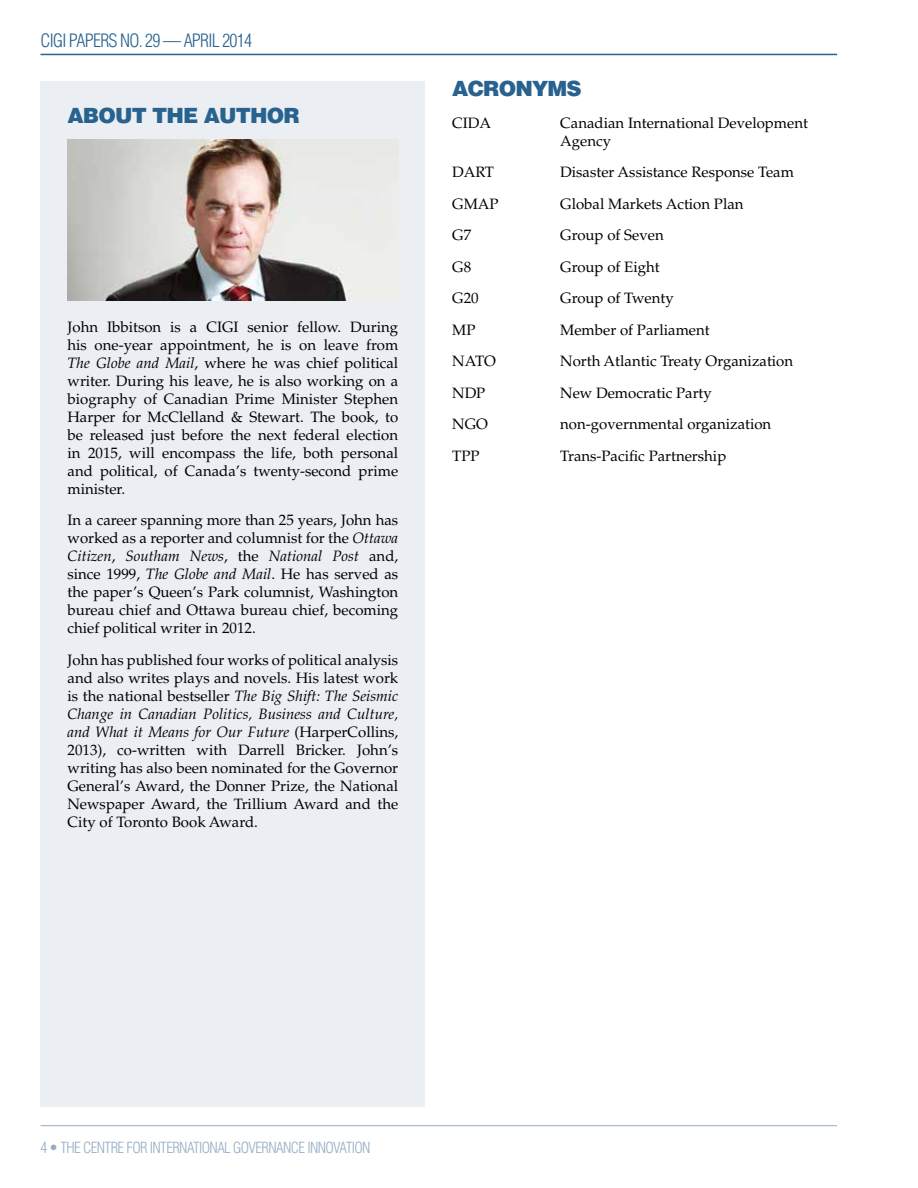
<style>
.page{position:relative;width:918px;height:1188px;background:#fff}
.page>*{position:absolute;margin:0;border:0;box-sizing:border-box;transform-origin:0 0}
.t1{font:900 21px "Helvetica LT Std";letter-spacing:-.04em;color:#28628e}
.t2{font:300 condensed 18px "Helvetica LT Std";letter-spacing:-.04em;color:#28628e}
.t3{font:15px/18px "Palatino LT Std";color:#000;text-align:justify}
.t4{font:300 condensed 15px "Helvetica LT Std";letter-spacing:-.04em;color:#98adc5}
.s1{font-style:italic}
</style>
<div class="page">
<hr style="left:40px;top:54px;width:797px;height:1px;background:#28628e">
<hr style="left:40px;top:1125px;width:797px;height:1px;background:#98adc5">
<div style="left:40px;top:81px;width:385px;height:1026px;background:#ebeef3"></div>
<img style="left:68px;top:140px;width:330px;height:160px">
<p class="t2" style="left:40px;top:29px;width:46px">CIGI PAPERS</p>
<p class="t2" style="left:120px;top:29px;width:80px">NO . 29 — APRIL</p>
<p class="t2" style="left:222px;top:29px;width:31px">2014</p>
<h1 class="t1" style="left:68px;top:102px;width:234px">ABOUT THE AUTHOR</h1>
<p class="t3" style="left:68px;top:318px;width:332px">John Ibbitson is a CIGI senior fellow. During his one-year appointment, he is on leave from <span class="s1">The Globe and Mail</span>, where he was chief political writer. During his leave, he is also working on a biography of Canadian Prime Minister Stephen Harper for McClelland &amp; Stewart. The book, to be released just before the next federal election in 2015, will encompass the life, both personal and political, of Canada’s twenty-second prime minister.</p>
<p class="t3" style="left:68px;top:511px;width:332px">In a career spanning more than 25 years, John has worked as a reporter and columnist for the <span class="s1">Ottawa Citizen</span>, <span class="s1">Southam News</span>, the <span class="s1">National Post</span> and, since 1999, <span class="s1">The Globe and Mail</span>. He has served as the paper’s Queen’s Park columnist, Washington bureau chief and Ottawa bureau chief, becoming chief political writer in 2012.</p>
<p class="t3" style="left:68px;top:651px;width:332px">John has published four works of political analysis and also writes plays and novels. His latest work is the national bestseller <span class="s1">The Big Shift: The Seismic Change in Canadian Politics, Business and Culture, and What it Means for Our Future</span> (HarperCollins, 2013), co-written with Darrell Bricker. John’s writing has also been nominated for the Governor General’s Award, the Donner Prize, the National Newspaper Award, the Trillium Award and the City of Toronto Book Award.</p>
<h1 class="t1" style="left:452px;top:75px;width:131px">ACRONYMS</h1>
<p class="t3" style="left:452px;top:114px;width:40px">CIDA</p>
<p class="t3" style="left:560px;top:114px;width:249px">Canadian International Development<br>Agency</p>
<p class="t3" style="left:452px;top:163px;width:43px">DART</p>
<p class="t3" style="left:560px;top:163px;width:235px">Disaster Assistance Response Team</p>
<p class="t3" style="left:452px;top:195px;width:48px">GMAP</p>
<p class="t3" style="left:560px;top:195px;width:185px">Global Markets Action Plan</p>
<p class="t3" style="left:452px;top:226px;width:20px">G7</p>
<p class="t3" style="left:560px;top:226px;width:105px">Group of Seven</p>
<p class="t3" style="left:452px;top:258px;width:20px">G8</p>
<p class="t3" style="left:560px;top:258px;width:101px">Group of Eight</p>
<p class="t3" style="left:452px;top:289px;width:28px">G20</p>
<p class="t3" style="left:560px;top:289px;width:115px">Group of Twenty</p>
<p class="t3" style="left:452px;top:321px;width:25px">MP</p>
<p class="t3" style="left:560px;top:321px;width:151px">Member of Parliament</p>
<p class="t3" style="left:452px;top:352px;width:45px">NATO</p>
<p class="t3" style="left:560px;top:352px;width:234px">North Atlantic Treaty Organization</p>
<p class="t3" style="left:452px;top:384px;width:35px">NDP</p>
<p class="t3" style="left:560px;top:384px;width:153px">New Democratic Party</p>
<p class="t3" style="left:452px;top:415px;width:37px">NGO</p>
<p class="t3" style="left:560px;top:415px;width:213px">non-governmental organization</p>
<p class="t3" style="left:452px;top:447px;width:29px">TPP</p>
<p class="t3" style="left:560px;top:447px;width:168px">Trans-Pacific Partnership</p>
<p class="t4" style="left:40px;top:1138px;width:332px">4 • THE CENTRE FOR INTERNATIONAL GOVERNANCE INNOVATION</p>
</div>
